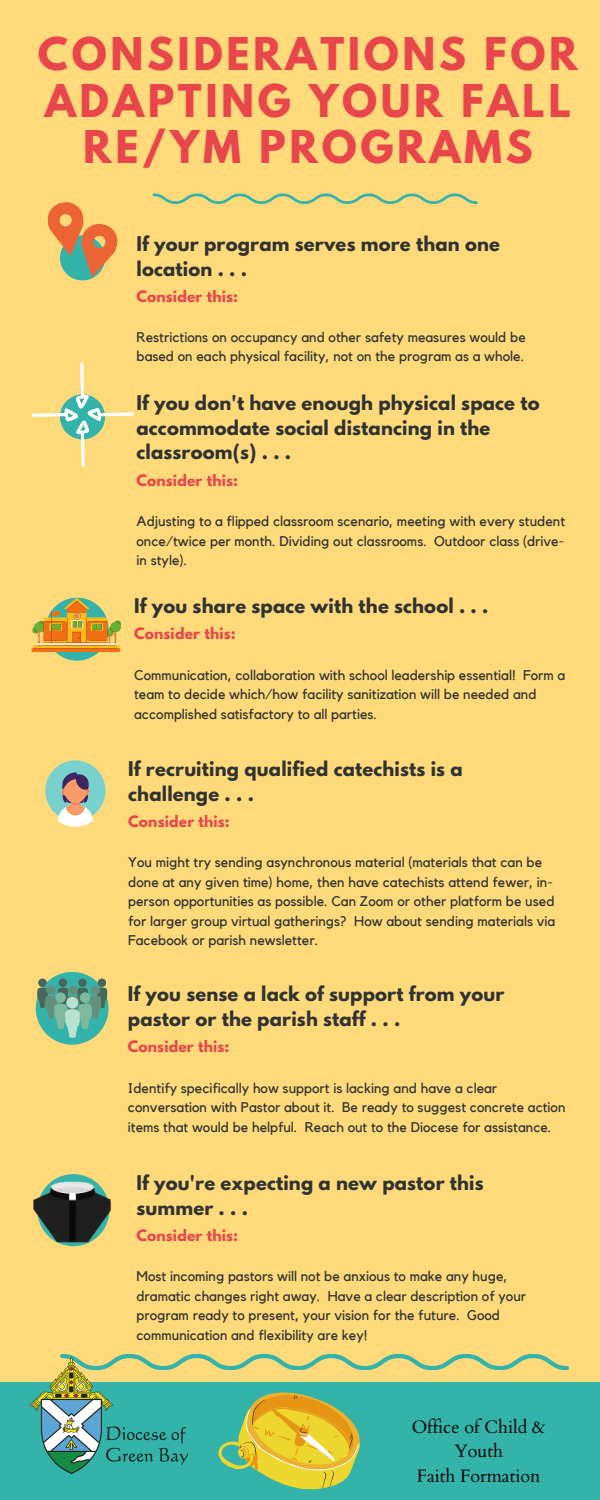
<style>
.page{position:relative;width:600px;height:1500px;background:#ffda7b}
.page>*{position:absolute;margin:0;border:0;box-sizing:border-box;transform-origin:0 0}
.t1{font:700 40px/46.5px "League Spartan";letter-spacing:.09em;color:#e8464b;text-align:center}
.t2{font:700 18px/24.8px "League Spartan";letter-spacing:.01em;color:#303332}
.t3{font:18px/24.8px "Cardo";color:#000;text-align:center}
.t4{font:14px/19.5px "Kollektif";letter-spacing:.005em;color:#303332}
.t5{font:700 14px "League Spartan";letter-spacing:.01em;color:#e8464b}
</style>
<div class="page">
<div style="left:0;top:1382px;width:600px;height:118px;background:#33b3a9"></div>
<svg style="left:153px;top:194px;width:325px;height:9px"></svg>
<svg style="left:200px;top:1354px;width:369px;height:16px"></svg>
<svg style="left:218px;top:1392px;width:142px;height:98px"></svg>
<svg style="left:47px;top:202px;width:71px;height:79px"></svg>
<svg style="left:32px;top:362px;width:102px;height:105px"></svg>
<svg style="left:32px;top:598px;width:89px;height:63px"></svg>
<div style="left:45px;top:760px;width:60px;height:61px;background:#78d1cc;border-radius:50%"></div>
<svg style="left:58px;top:772px;width:35px;height:54px"></svg>
<img style="left:33px;top:1174px;width:78px;height:73px">
<svg style="left:36px;top:972px;width:73px;height:73px"></svg>
<div style="left:67px;top:997px;width:11px;height:11px;background:#bae1cf;border-radius:50%"></div>
<img style="left:29px;top:1354px;width:171px;height:120px">
<h1 class="t1" style="left:38px;top:36px;width:541px">CONSIDERATIONS FOR<br>ADAPTING YOUR FALL<br>RE/YM PROGRAMS</h1>
<p class="t2" style="left:136px;top:234px;width:365px">If your program serves more than one location . . .</p>
<p class="t5" style="left:136px;top:289px;width:103px">Consider this:</p>
<p class="t4" style="left:136px;top:328px;width:391px">Restrictions on occupancy and other safety measures would be based on each physical facility, not on the program as a whole.</p>
<p class="t2" style="left:136px;top:393px;width:405px">If you don't have enough physical space to accommodate social distancing in the classroom(s) . . .</p>
<p class="t5" style="left:136px;top:473px;width:103px">Consider this:</p>
<p class="t4" style="left:136px;top:512px;width:430px;text-align:justify">Adjusting to a flipped classroom scenario, meeting with every student once/twice per month. Dividing out classrooms. Outdoor class (drive&shy;in style).</p>
<p class="t2" style="left:134px;top:596px;width:356px">If you share space with the school . . .</p>
<p class="t5" style="left:134px;top:627px;width:103px">Consider this:</p>
<p class="t4" style="left:134px;top:666px;width:433px">Communication, collaboration with school leadership essential! Form a team to decide which/how facility sanitization will be needed and accomplished satisfactory to all parties.</p>
<p class="t2" style="left:128px;top:759px;width:336px">If recruiting qualified catechists is a challenge . . .</p>
<p class="t5" style="left:128px;top:814px;width:103px">Consider this:</p>
<p class="t4" style="left:128px;top:853px;width:429px">You might try sending asynchronous material (materials that can be done at any given time) home, then have catechists attend fewer, in&shy;person opportunities as possible. Can Zoom or other platform be used for larger group virtual gatherings? How about sending materials via Facebook or parish newsletter.</p>
<p class="t2" style="left:128px;top:984px;width:378px">If you sense a lack of support from your pastor or the parish staff . . .</p>
<p class="t5" style="left:128px;top:1040px;width:103px">Consider this:</p>
<p class="t4" style="left:128px;top:1079px;width:439px">Identify specifically how support is lacking and have a clear conversation with Pastor about it. Be ready to suggest concrete action items that would be helpful. Reach out to the Diocese for assistance.</p>
<p class="t2" style="left:136px;top:1173px;width:349px">If you're expecting a new pastor this summer . . .</p>
<p class="t5" style="left:136px;top:1228px;width:103px">Consider this:</p>
<p class="t4" style="left:136px;top:1267px;width:391px">Most incoming pastors will not be anxious to make any huge, dramatic changes right away. Have a clear description of your program ready to present, your vision for the future. Good communication and flexibility are key!</p>
<p class="t3" style="left:412px;top:1415px;width:135px">Office of Child &amp;<br>Youth<br>Faith Formation</p>
</div>
